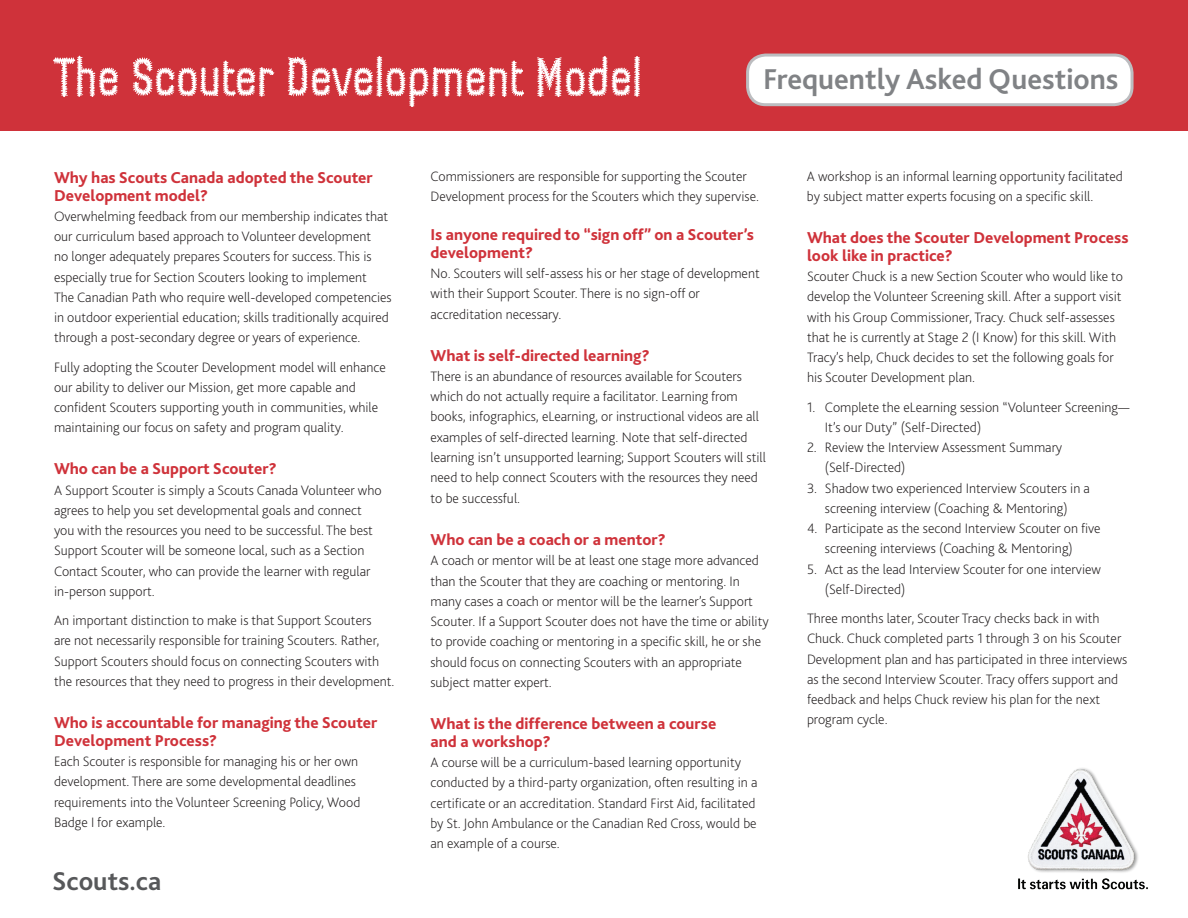
<style>
.page{position:relative;width:1188px;height:918px;background:#fff}
.page>*{position:absolute;margin:0;border:0;box-sizing:border-box;transform-origin:0 0}
.t1{font:54px "Conference Call BH Line Two";color:#fff}
.t2{font:700 30px "Bliss 2";color:#808285}
.t3{font:700 27px "Bliss 2";color:#57585a}
.t4{font:800 16.5px/18px "Bliss 2";color:#cf323a}
.t5{font:200 14.25px/20.2px "Bliss 2";color:#231f20}
</style>
<div class="page">
<div style="left:0;top:0;width:1188px;height:131px;background:#cf323a"></div>
<div style="left:748px;top:55px;width:384px;height:50px;background:#fff;border-radius:18px"></div>
<div style="left:746px;top:54px;width:388px;height:52px;border:3px solid #bcbdc0;border-radius:18px"></div>
<img style="left:1018px;top:768px;width:130px;height:122px">
<h1 class="t1" style="left:54px;top:42px;width:590px">The Scouter Development Model</h1>
<h2 class="t2" style="left:763px;top:61px;width:357px">Frequently Asked Questions</h2>
<p class="t4" style="left:54px;top:168px;width:320px">Why has Scouts Canada adopted the Scouter<br>Development model?</p>
<p class="t5" style="left:54px;top:206px;width:339px">Overwhelming feedback from our membership indicates that our curriculum based approach to Volunteer development<br>no longer adequately prepares Scouters for success. This is especially true for Section Scouters looking to implement<br>The Canadian Path who require well-developed competencies in outdoor experiential education; skills traditionally acquired through a post-secondary degree or years of experience.</p>
<p class="t5" style="left:54px;top:356px;width:333px">Fully adopting the Scouter Development model will enhance our ability to deliver our Mission, get more capable and confident Scouters supporting youth in communities, while maintaining our focus on safety and program quality.</p>
<p class="t4" style="left:54px;top:459px;width:224px">Who can be a Support Scouter?</p>
<p class="t5" style="left:54px;top:479px;width:329px">A Support Scouter is simply a Scouts Canada Volunteer who agrees to help you set developmental goals and connect you with the resources you need to be successful. The best Support Scouter will be someone local, such as a Section Contact Scouter, who can provide the learner with regular in-person support.</p>
<p class="t5" style="left:54px;top:610px;width:342px">An important distinction to make is that Support Scouters<br>are not necessarily responsible for training Scouters. Rather, Support Scouters should focus on connecting Scouters with the resources that they need to progress in their development.</p>
<p class="t4" style="left:54px;top:713px;width:325px">Who is accountable for managing the Scouter<br>Development Process?</p>
<p class="t5" style="left:54px;top:751px;width:308px">Each Scouter is responsible for managing his or her own development. There are some developmental deadlines requirements into the Volunteer Screening Policy, Wood Badge I for example.</p>
<h3 class="t3" style="left:52px;top:864px;width:111px">Scouts.ca</h3>
<p class="t5" style="left:430px;top:165px;width:330px">Commissioners are responsible for supporting the Scouter<br>Development process for the Scouters which they supervise.</p>
<p class="t4" style="left:430px;top:225px;width:325px">Is anyone required to “sign off” on a Scouter’s development?</p>
<p class="t5" style="left:430px;top:263px;width:331px">No. Scouters will self-assess his or her stage of development with their Support Scouter. There is no sign-off or accreditation necessary.</p>
<p class="t4" style="left:430px;top:346px;width:221px">What is self-directed learning?</p>
<p class="t5" style="left:430px;top:365px;width:337px">There is an abundance of resources available for Scouters which do not actually require a facilitator. Learning from books, infographics, eLearning, or instructional videos are all examples of self-directed learning. Note that self-directed learning isn’t unsupported learning; Support Scouters will still need to help connect Scouters with the resources they need to be successful.</p>
<p class="t4" style="left:430px;top:530px;width:237px">Who can be a coach or a mentor?</p>
<p class="t5" style="left:430px;top:550px;width:340px">A coach or mentor will be at least one stage more advanced than the Scouter that they are coaching or mentoring. In many cases a coach or mentor will be the learner’s Support Scouter. If a Support Scouter does not have the time or ability to provide coaching or mentoring in a specific skill, he or she should focus on connecting Scouters with an appropriate subject matter expert.</p>
<p class="t4" style="left:430px;top:714px;width:287px">What is the difference between a course and a workshop?</p>
<p class="t5" style="left:430px;top:752px;width:329px">A course will be a curriculum-based learning opportunity conducted by a third-party organization, often resulting in a certificate or an accreditation. Standard First Aid, facilitated by St. John Ambulance or the Canadian Red Cross, would be an example of a course.</p>
<p class="t5" style="left:807px;top:165px;width:317px">A workshop is an informal learning opportunity facilitated by subject matter experts focusing on a specific skill.</p>
<p class="t4" style="left:807px;top:228px;width:323px">What does the Scouter Development Process look like in practice?</p>
<p class="t5" style="left:807px;top:266px;width:318px">Scouter Chuck is a new Section Scouter who would like to develop the Volunteer Screening skill. After a support visit with his Group Commissioner, Tracy. Chuck self-assesses that he is currently at Stage 2 (I Know) for this skill. With Tracy’s help, Chuck decides to set the following goals for his Scouter Development plan.</p>
<p class="t5" style="left:825px;top:396px;width:306px;text-indent:-18px">1. Complete the eLearning session “Volunteer Screening—<br>It’s our Duty” (Self-Directed)</p>
<p class="t5" style="left:825px;top:437px;width:239px;text-indent:-18px">2. Review the Interview Assessment Summary (Self-Directed)</p>
<p class="t5" style="left:807px;top:477px;width:285px;text-align:center">3. Shadow two experienced Interview Scouters in a screening interview (Coaching &amp; Mentoring)</p>
<p class="t5" style="left:825px;top:518px;width:277px;text-indent:-18px">4. Participate as the second Interview Scouter on five screening interviews (Coaching &amp; Mentoring)</p>
<p class="t5" style="left:825px;top:558px;width:278px;text-indent:-18px">5. Act as the lead Interview Scouter for one interview (Self-Directed)</p>
<p class="t5" style="left:807px;top:608px;width:322px">Three months later, Scouter Tracy checks back in with Chuck. Chuck completed parts 1 through 3 on his Scouter Development plan and has participated in three interviews as the second Interview Scouter. Tracy offers support and feedback and helps Chuck review his plan for the next program cycle.</p>
</div>
